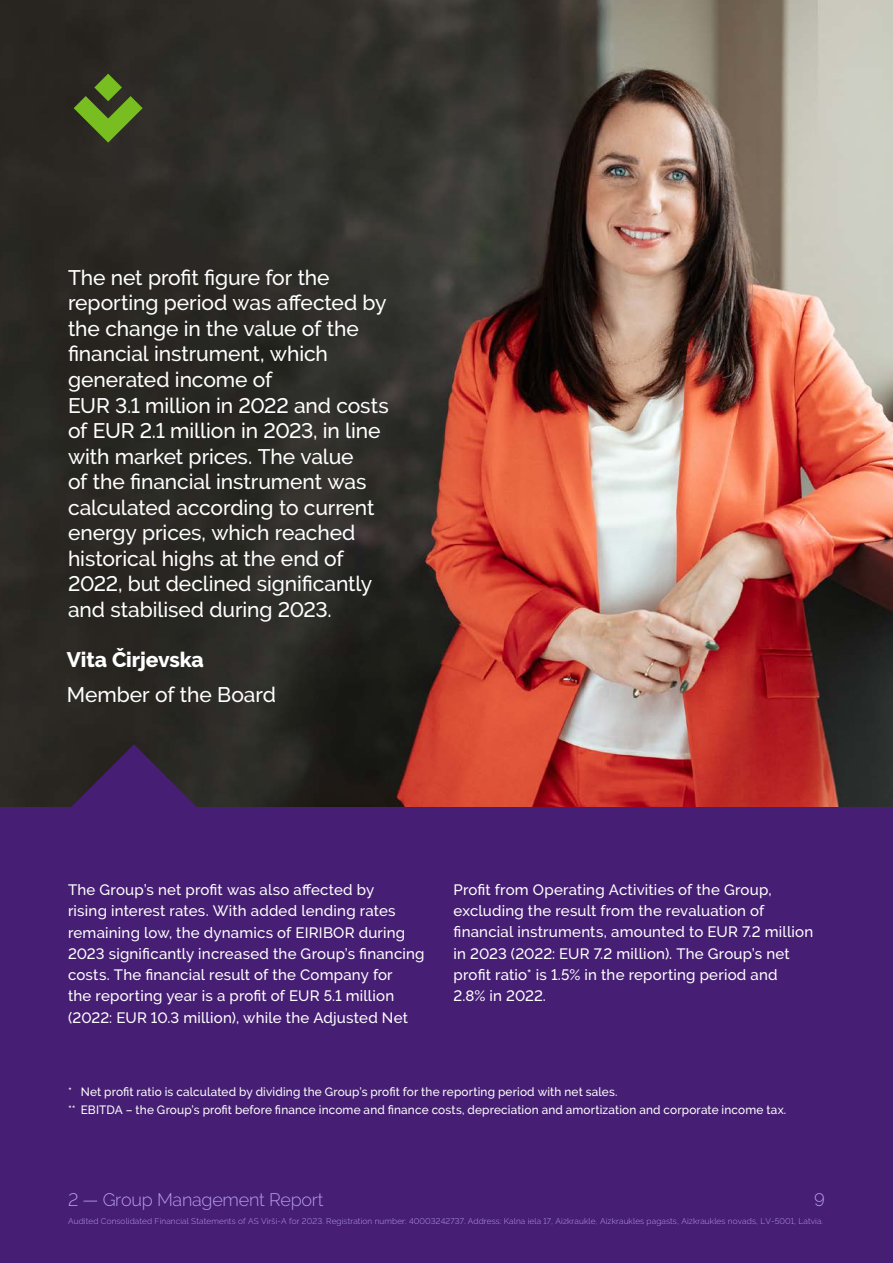
<style>
.page{position:relative;width:893px;height:1263px;background:#fff}
.page>*{position:absolute;margin:0;border:0;box-sizing:border-box;transform-origin:0 0}
.t1{font:500 21px/25.5px "Raleway";letter-spacing:-.005em;color:#fff}
.t2{font:800 21px "Raleway";letter-spacing:-.005em;color:#fff}
.t3{font:300 18px "Raleway";letter-spacing:-.015em;color:#b49cef}
.t4{font:500 15px/21.3px "Raleway";letter-spacing:.015em;color:#fff}
.t5{font:500 12px/18px "Raleway";letter-spacing:.015em;color:#fff}
.t6{font:300 8.25px "Raleway";letter-spacing:.015em;color:#b49cef}
</style>
<div class="page">
<img style="left:0;top:0;width:893px;height:808px">
<div style="left:0;top:808px;width:893px;height:455px;background:#461e73"></div>
<svg style="left:52px;top:744px;width:165px;height:64px;background:#342442"></svg>
<svg style="left:74px;top:74px;width:69px;height:69px;background:#486023"></svg>
<p class="t1" style="left:68px;top:265px;width:322px">The net profit figure for the reporting period was affected by the change in the value of the financial instrument, which generated income of<br>EUR 3.1 million in 2022 and costs of EUR 2.1 million in 2023, in line with market prices. The value<br>of the financial instrument was calculated according to current energy prices, which reached historical highs at the end of<br>2022, but declined significantly and stabilised during 2023.</p>
<h1 class="t2" style="left:67px;top:648px;width:139px">Vita Čirjevska</h1>
<h1 class="t1" style="left:67px;top:682px;width:211px">Member of the Board</h1>
<p class="t4" style="left:68px;top:879px;width:358px">The Group’s net profit was also affected by<br>rising interest rates. With added lending rates remaining low, the dynamics of EIRIBOR during 2023 significantly increased the Group’s financing costs. The financial result of the Company for<br>the reporting year is a profit of EUR 5.1 million (2022: EUR 10.3 million), while the Adjusted Net</p>
<p class="t4" style="left:454px;top:879px;width:361px">Profit from Operating Activities of the Group, excluding the result from the revaluation of financial instruments, amounted to EUR 7.2 million in 2023 (2022: EUR 7.2 million). The Group’s net profit ratio* is 1.5% in the reporting period and<br>2.8% in 2022.</p>
<p class="t5" style="left:68px;top:1083px;width:720px">* Net profit ratio is calculated by dividing the Group’s profit for the reporting period with net sales.<br>** EBITDA – the Group’s profit before finance income and finance costs, depreciation and amortization and corporate income tax.</p>
<p class="t3" style="left:68px;top:1189px;width:257px">2 — Group Management Report</p>
<p class="t3" style="left:814px;top:1189px;width:12px">9</p>
<p class="t6" style="left:68px;top:1216px;width:756px">Audited Consolidated Financial Statements of AS Virši-A for 2023. Registration number: 40003242737. Address: Kalna iela 17, Aizkraukle, Aizkraukles pagasts, Aizkraukles novads, LV-5001, Latvia.</p>
</div>
